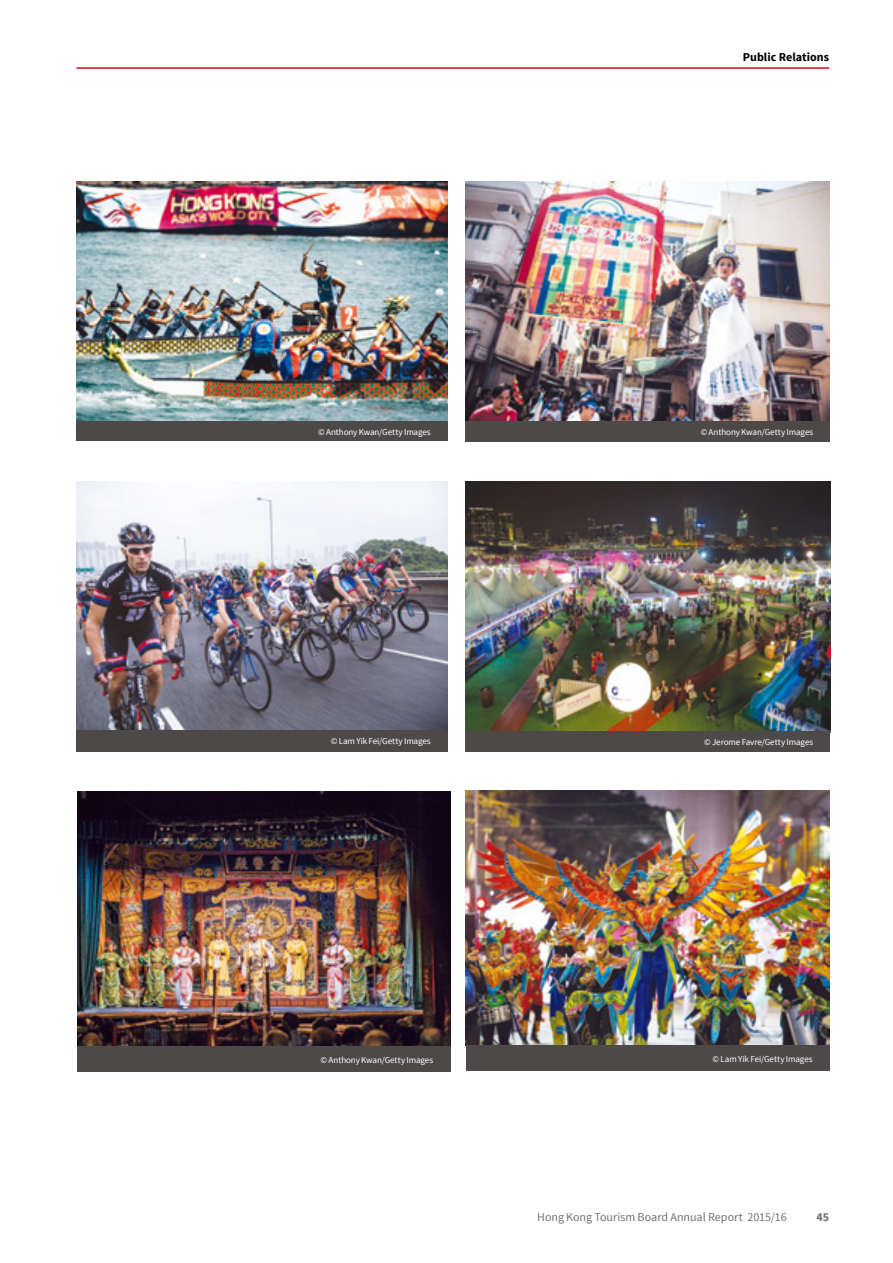
<style>
.page{position:relative;width:893px;height:1263px;background:#fff}
.page>*{position:absolute;margin:0;border:0;box-sizing:border-box;transform-origin:0 0}
.t1{font:12px "Source Sans Pro";color:#727171}
.t2{font:700 12px "Source Sans Pro";letter-spacing:.005em;color:#000}
.t3{font:700 12px "Source Sans Pro";color:#727171}
.t4{font:9px "Source Sans Pro";letter-spacing:-.01em;color:#fff}
</style>
<div class="page">
<hr style="left:77px;top:67px;width:752px;height:2px;background:#e60013">
<img style="left:466px;top:182px;width:364px;height:239px">
<div style="left:466px;top:421px;width:364px;height:20px;background:#4d4949"></div>
<img style="left:77px;top:182px;width:371px;height:239px">
<div style="left:77px;top:421px;width:371px;height:20px;background:#4d4949"></div>
<img style="left:77px;top:792px;width:373px;height:254px">
<div style="left:77px;top:1046px;width:373px;height:26px;background:#4d4949"></div>
<img style="left:77px;top:481px;width:371px;height:249px">
<div style="left:77px;top:730px;width:371px;height:21px;background:#4d4949"></div>
<img style="left:466px;top:791px;width:363px;height:254px">
<div style="left:466px;top:1045px;width:363px;height:26px;background:#4d4949"></div>
<img style="left:466px;top:481px;width:364px;height:250px">
<div style="left:466px;top:731px;width:364px;height:21px;background:#4d4949"></div>
<h1 class="t2" style="left:743px;top:49px;width:88px">Public Relations</h1>
<p class="t4" style="left:318px;top:426px;width:114px">© Anthony Kwan/Getty Images</p>
<p class="t4" style="left:701px;top:426px;width:114px">© Anthony Kwan/Getty Images</p>
<p class="t4" style="left:331px;top:735px;width:101px">© Lam Yik Fei/Getty Images</p>
<p class="t4" style="left:704px;top:736px;width:111px">© Jerome Favre/Getty Images</p>
<p class="t4" style="left:321px;top:1054px;width:114px">© Anthony Kwan/Getty Images</p>
<p class="t4" style="left:712px;top:1053px;width:101px">© Lam Yik Fei/Getty Images</p>
<h1 class="t1" style="left:537px;top:1209px;width:251px">Hong Kong Tourism Board Annual Report 2015/16</h1>
<h1 class="t3" style="left:816px;top:1209px;width:14px">45</h1>
</div>
